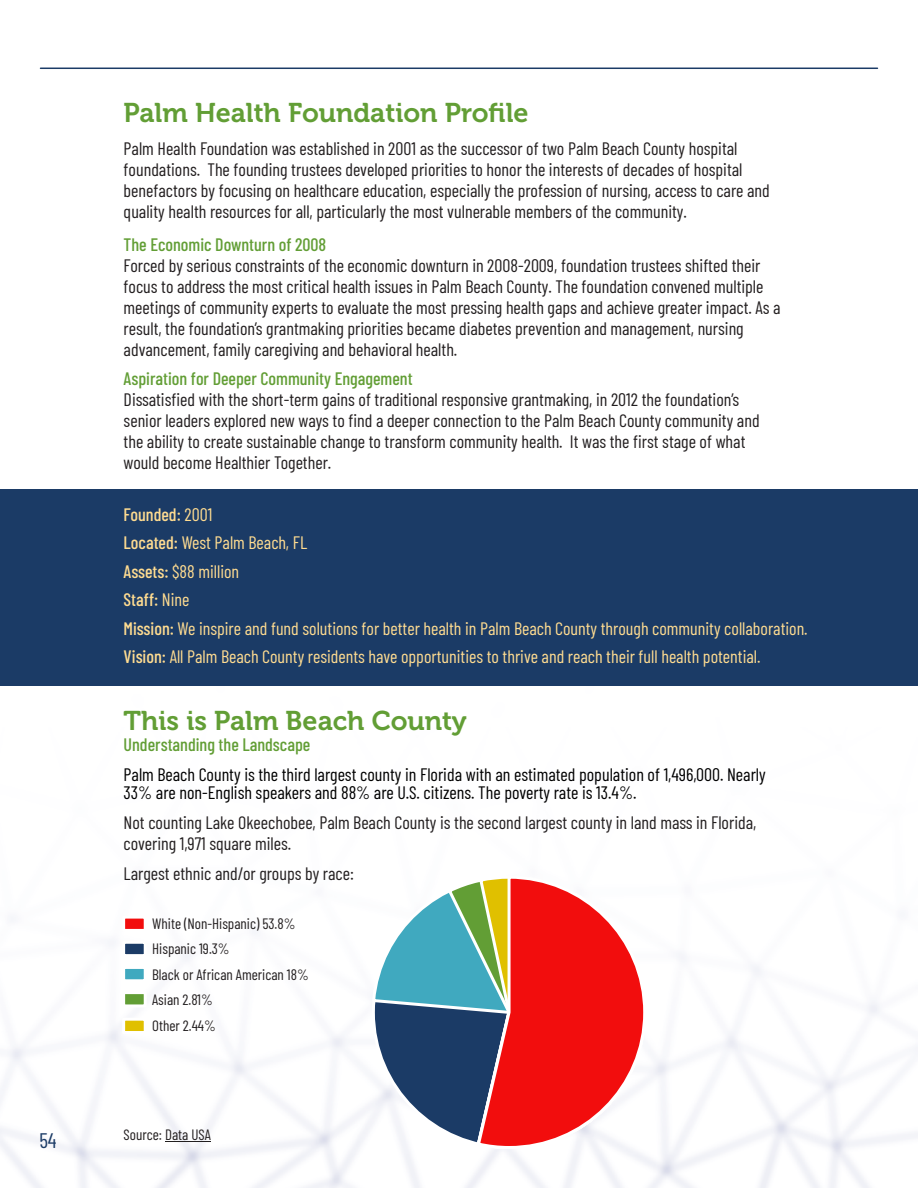
<style>
.page{position:relative;width:918px;height:1188px;background:#fff}
.page>*{position:absolute;margin:0;border:0;box-sizing:border-box;transform-origin:0 0}
.t1{font:27px "Museo 700";color:#629e35}
.t2{font:21px "Barlow Condensed";color:#1b3b66}
.t3{font:18px/21px "Barlow Condensed";color:#231f20}
.t4{font:18px/28.5px "Barlow Condensed";color:#ffdc91}
.t5{font:18px/18px "Barlow Condensed";color:#000}
.t6{font:500 18px "Barlow Condensed";color:#629e35}
.t7{font:15px/25.5px "Barlow Condensed";color:#231f20}
.s1{font-weight:500}
</style>
<div class="page">
<hr style="left:40px;top:68px;width:838px;height:1px;background:#1b3b66">
<svg style="left:370px;top:894px;width:76px;height:256px"></svg>
<svg style="left:446px;top:883px;width:29px;height:259px;background:#3f788b"></svg>
<svg style="left:475px;top:874px;width:173px;height:276px;fill:#f20d0d"></svg>
<div style="left:122px;top:916px;width:25px;height:16px;background:#f20d0d;border:3px solid #fff"></div>
<div style="left:122px;top:966px;width:25px;height:16px;background:#40a9bf;border:3px solid #fff"></div>
<div style="left:122px;top:941px;width:25px;height:16px;background:#1b3b66;border:3px solid #fff"></div>
<div style="left:122px;top:991px;width:25px;height:16px;background:#629e35;border:3px solid #fff"></div>
<div style="left:122px;top:1018px;width:25px;height:16px;background:#e0c000;border:3px solid #fff"></div>
<hr style="left:165px;top:1141px;width:46px;height:1px;background:#231f20">
<div style="left:0;top:490px;width:918px;height:196px;background:#1b3b66"></div>
<p class="t2" style="left:39px;top:1127px;width:19px">54</p>
<h1 class="t1" style="left:124px;top:102px;width:406px">Palm Health Foundation Profile</h1>
<p class="t3" style="left:124px;top:138px;width:648px">Palm Health Foundation was established in 2001 as the successor of two Palm Beach County hospital foundations. The founding trustees developed priorities to honor the interests of decades of hospital benefactors by focusing on healthcare education, especially the profession of nursing, access to care and quality health resources for all, particularly the most vulnerable members of the community.</p>
<p class="t6" style="left:124px;top:233px;width:204px">The Economic Downturn of 2008</p>
<p class="t3" style="left:124px;top:255px;width:659px">Forced by serious constraints of the economic downturn in 2008-2009, foundation trustees shifted their focus to address the most critical health issues in Palm Beach County. The foundation convened multiple meetings of community experts to evaluate the most pressing health gaps and achieve greater impact. As a result, the foundation’s grantmaking priorities became diabetes prevention and management, nursing advancement, family caregiving and behavioral health.</p>
<p class="t6" style="left:124px;top:367px;width:291px">Aspiration for Deeper Community Engagement</p>
<p class="t3" style="left:124px;top:388px;width:638px">Dissatisfied with the short-term gains of traditional responsive grantmaking, in 2012 the foundation’s senior leaders explored new ways to find a deeper connection to the Palm Beach County community and the ability to create sustainable change to transform community health. It was the first stage of what would become Healthier Together.</p>
<p class="t4" style="left:124px;top:499px;width:685px"><span class="s1">Founded:</span> 2001<br><span class="s1">Located:</span> West Palm Beach, FL<br><span class="s1">Assets:</span> $88 million<br><span class="s1">Staff:</span> Nine<br><span class="s1">Mission:</span> We inspire and fund solutions for better health in Palm Beach County through community collaboration.<br><span class="s1">Vision:</span> All Palm Beach County residents have opportunities to thrive and reach their full health potential.</p>
<h1 class="t1" style="left:124px;top:710px;width:345px">This is Palm Beach County</h1>
<p class="t6" style="left:124px;top:733px;width:188px">Understanding the Landscape</p>
<p class="t5" style="left:124px;top:765px;width:644px">Palm Beach County is the third largest county in Florida with an estimated population of 1,496,000. Nearly<br>33% are non-English speakers and 88% are U.S. citizens. The poverty rate is 13.4%.</p>
<p class="t3" style="left:124px;top:811px;width:634px">Not counting Lake Okeechobee, Palm Beach County is the second largest county in land mass in Florida, covering 1,971 square miles.</p>
<p class="t3" style="left:124px;top:862px;width:232px">Largest ethnic and/or groups by race:</p>
<p class="t7" style="left:152px;top:910px;width:158px">White (Non-Hispanic) 53.8%<br>Hispanic 19.3%<br>Black or African American 18%<br>Asian 2.81%<br>Other 2.44%</p>
<p class="t7" style="left:124px;top:1121px;width:89px">Source: Data USA</p>
</div>
